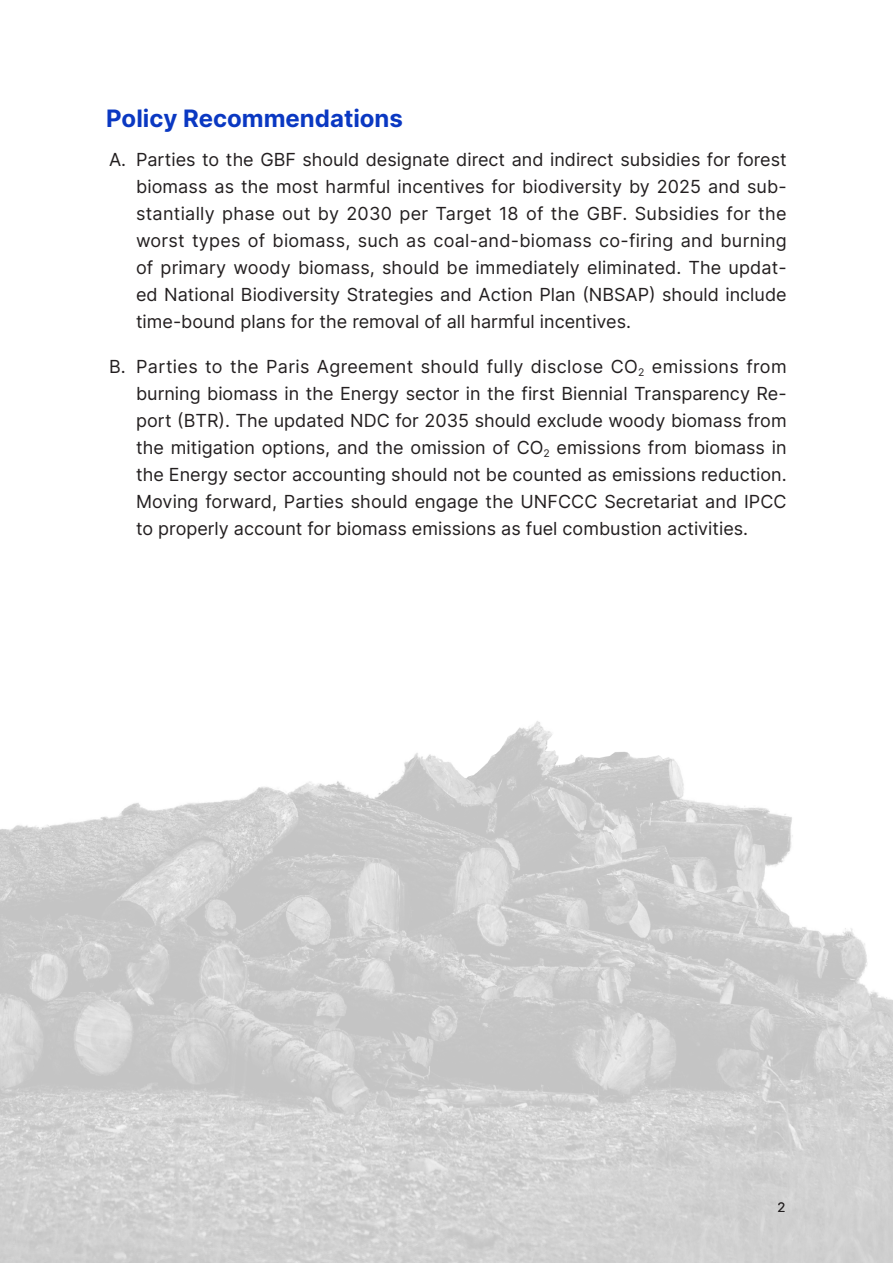
<style>
.page{position:relative;width:893px;height:1263px;background:#fff}
.page>*{position:absolute;margin:0;border:0;box-sizing:border-box;transform-origin:0 0}
.t1{font:700 24px "Interop";color:#0a38c2}
.t2{font:18px/27px "Inter";color:#231f20;text-align:justify}
.t3{font:13.5px "Pretendard";color:#231f20}
</style>
<div class="page">
<img style="left:0;top:721px;width:893px;height:542px">
<p class="t1" style="left:106px;top:100px;width:298px">Policy Recommendations</p>
<p class="t2" style="left:136px;top:146px;width:652px;text-indent:-27px">A. Parties to the GBF should designate direct and indirect subsidies for forest biomass as the most harmful incentives for biodiversity by 2025 and sub&shy;stantially phase out by 2030 per Target 18 of the GBF. Subsidies for the worst types of biomass, such as coal-and-biomass co-firing and burning of primary woody biomass, should be immediately eliminated. The updat&shy;ed National Biodiversity Strategies and Action Plan (NBSAP) should include time-bound plans for the removal of all harmful incentives.</p>
<p class="t2" style="left:136px;top:352px;width:652px;text-indent:-27px">B. Parties to the Paris Agreement should fully disclose CO<sub>2</sub> emissions from burning biomass in the Energy sector in the first Biennial Transparency Re&shy;port (BTR). The updated NDC for 2035 should exclude woody biomass from the mitigation options, and the omission of CO<sub>2</sub> emissions from biomass in the Energy sector accounting should not be counted as emissions reduction.<br>Moving forward, Parties should engage the UNFCCC Secretariat and IPCC to properly account for biomass emissions as fuel combustion activities.</p>
<p class="t3" style="left:777px;top:1198px;width:9px">2</p>
</div>
